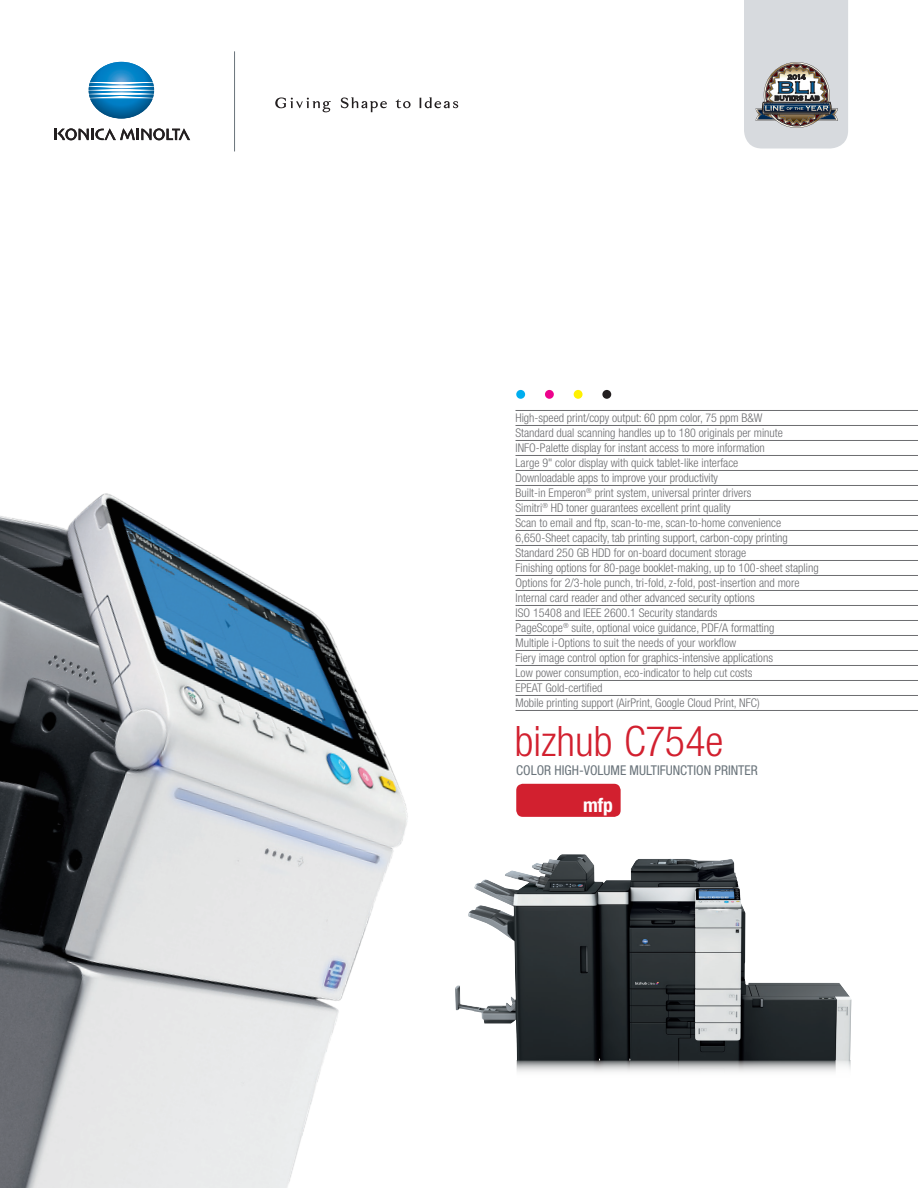
<style>
.page{position:relative;width:918px;height:1188px;background:#fff}
.page>*{position:absolute;margin:0;border:0;box-sizing:border-box;transform-origin:0 0}
.t1{font:300 condensed 42px "Helvetica Neue LT Std";color:#d2202f}
.t2{font:700 condensed 19.5px "Helvetica Neue LT Std";color:#fff}
.t3{font:condensed 13.5px "Helvetica Neue LT Std";color:#6a747b}
.t4{font:300 condensed 12px/15px "Helvetica Neue LT Std";color:#6c6d70}
</style>
<div class="page">
<img style="left:89px;top:62px;width:65px;height:57px">
<svg style="left:54px;top:128px;width:136px;height:12px"></svg>
<svg style="left:341px;top:97px;width:46px;height:15px"></svg>
<svg style="left:420px;top:97px;width:38px;height:11px"></svg>
<svg style="left:275px;top:97px;width:56px;height:15px"></svg>
<svg style="left:396px;top:99px;width:15px;height:9px"></svg>
<hr style="left:234px;top:51px;width:1px;height:100px;background:#6a747b">
<img style="left:0;top:389px;width:621px;height:799px">
<img style="left:455px;top:854px;width:396px;height:207px">
<img style="left:439px;top:1061px;width:412px;height:127px">
<svg style="left:516px;top:390px;width:9px;height:9px"></svg>
<svg style="left:545px;top:390px;width:9px;height:9px"></svg>
<svg style="left:574px;top:390px;width:9px;height:9px"></svg>
<svg style="left:602px;top:390px;width:9px;height:9px"></svg>
<svg style="left:744px;top:0;width:104px;height:148px;background:#bec0c3"></svg>
<hr style="left:516px;top:410px;width:402px;height:1px;background:#6c6d70">
<hr style="left:516px;top:425px;width:402px;height:1px;background:#6c6d70">
<hr style="left:516px;top:440px;width:402px;height:1px;background:#6c6d70">
<hr style="left:516px;top:455px;width:402px;height:1px;background:#6c6d70">
<hr style="left:516px;top:470px;width:402px;height:1px;background:#6c6d70">
<hr style="left:516px;top:485px;width:402px;height:1px;background:#6c6d70">
<hr style="left:516px;top:500px;width:402px;height:1px;background:#6c6d70">
<hr style="left:516px;top:515px;width:402px;height:1px;background:#6c6d70">
<hr style="left:516px;top:530px;width:402px;height:1px;background:#6c6d70">
<hr style="left:516px;top:545px;width:402px;height:1px;background:#6c6d70">
<hr style="left:516px;top:560px;width:402px;height:1px;background:#6c6d70">
<hr style="left:516px;top:575px;width:402px;height:1px;background:#6c6d70">
<hr style="left:516px;top:590px;width:402px;height:1px;background:#6c6d70">
<hr style="left:516px;top:605px;width:402px;height:1px;background:#6c6d70">
<hr style="left:516px;top:620px;width:402px;height:1px;background:#6c6d70">
<hr style="left:516px;top:635px;width:402px;height:1px;background:#6c6d70">
<hr style="left:516px;top:650px;width:402px;height:1px;background:#6c6d70">
<hr style="left:516px;top:665px;width:402px;height:1px;background:#6c6d70">
<hr style="left:516px;top:680px;width:402px;height:1px;background:#6c6d70">
<hr style="left:516px;top:695px;width:402px;height:1px;background:#6c6d70">
<hr style="left:516px;top:710px;width:402px;height:1px;background:#6c6d70">
<p class="t4" style="left:515px;top:410px;width:305px">High-speed print/copy output: 60 ppm color, 75 ppm B&amp;W<br>Standard dual scanning handles up to 180 originals per minute INFO-Palette display for instant access to more information<br>Large 9" color display with quick tablet-like interface<br>Downloadable apps to improve your productivity<br>Built-in Emperon<sup>®</sup> print system, universal printer drivers<br>Simitri<sup>®</sup> HD toner guarantees excellent print quality<br>Scan to email and ftp, scan-to-me, scan-to-home convenience 6,650-Sheet capacity, tab printing support, carbon-copy printing Standard 250 GB HDD for on-board document storage<br>Finishing options for 80-page booklet-making, up to 100-sheet stapling Options for 2/3-hole punch, tri-fold, z-fold, post-insertion and more Internal card reader and other advanced security options<br>ISO 15408 and IEEE 2600.1 Security standards<br>PageScope<sup>®</sup> suite, optional voice guidance, PDF/A formatting<br>Multiple i-Options to suit the needs of your workflow<br>Fiery image control option for graphics-intensive applications<br>Low power consumption, eco-indicator to help cut costs<br>EPEAT Gold-certified<br>Mobile printing support (AirPrint, Google Cloud Print, NFC)</p>
<h1 class="t1" style="left:515px;top:717px;width:210px">bizhub C754e</h1>
<p class="t3" style="left:516px;top:763px;width:243px">COLOR HIGH-VOLUME MULTIFUNCTION PRINTER</p>
<h2 class="t2" style="left:583px;top:794px;width:31px">mfp</h2>
</div>
